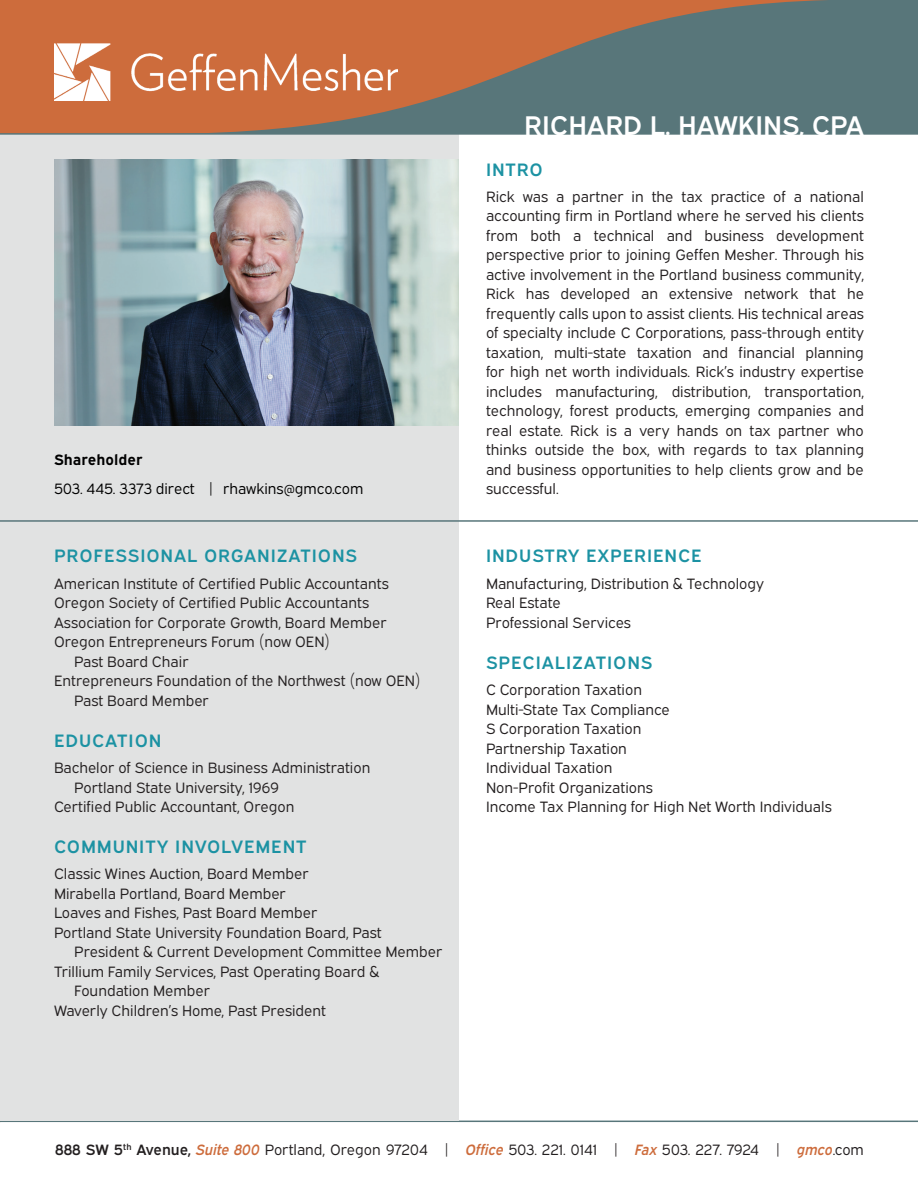
<style>
.page{position:relative;width:918px;height:1188px;background:#fff}
.page>*{position:absolute;margin:0;border:0;box-sizing:border-box;transform-origin:0 0}
.t1{font:27px "Expressway Sb";color:#fff}
.t2{font:18px "Expressway Sb";letter-spacing:.05em;color:#1c92a3}
.t3{font:15px/19.5px "Expressway Bk";color:#231f20}
.t4{font:15px "Expressway Bk";color:#000}
.t5{font:700 15px "Expressway Rg";color:#000}
.s1{font-family:"Expressway Sb"}
.s2{font-family:"Expressway Sb";font-style:italic;color:#cd6c3c}
</style>
<div class="page">
<div style="left:0;top:0;width:918px;height:134px;background:#58767a"></div>
<svg style="left:0;top:0;width:826px;height:133px;fill:#cd6c3c"></svg>
<img style="left:54px;top:44px;width:343px;height:56px">
<hr style="left:0;top:1121px;width:918px;height:1px;background:#58767a">
<div style="left:0;top:134px;width:459px;height:987px;background:#e1e2e2"></div>
<hr style="left:0;top:520px;width:918px;height:2px;background:#58767a">
<hr style="left:0;top:133px;width:918px;height:2px;background:#58767a">
<img style="left:54px;top:160px;width:405px;height:266px">
<p class="t5" style="left:54px;top:448px;width:90px">Shareholder</p>
<p class="t4" style="left:54px;top:477px;width:311px">503. 445. 3373 direct | rhawkins@gmco.com</p>
<p class="t2" style="left:54px;top:542px;width:305px">PROFESSIONAL ORGANIZATIONS</p>
<p class="t3" style="left:54px;top:572px;width:336px">American Institute of Certified Public Accountants</p>
<p class="t3" style="left:54px;top:592px;width:317px">Oregon Society of Certified Public Accountants</p>
<p class="t3" style="left:54px;top:611px;width:334px">Association for Corporate Growth, Board Member</p>
<p class="t3" style="left:54px;top:631px;width:278px">Oregon Entrepreneurs Forum (now OEN)</p>
<p class="t3" style="left:74px;top:650px;width:116px">Past Board Chair</p>
<p class="t3" style="left:54px;top:670px;width:368px">Entrepreneurs Foundation of the Northwest (now OEN)</p>
<p class="t3" style="left:74px;top:689px;width:136px">Past Board Member</p>
<p class="t2" style="left:54px;top:726px;width:109px">EDUCATION</p>
<p class="t3" style="left:54px;top:756px;width:318px">Bachelor of Science in Business Administration</p>
<p class="t3" style="left:74px;top:776px;width:206px">Portland State University, 1969</p>
<p class="t3" style="left:54px;top:795px;width:242px">Certified Public Accountant, Oregon</p>
<p class="t2" style="left:54px;top:833px;width:254px">COMMUNITY INVOLVEMENT</p>
<p class="t3" style="left:54px;top:863px;width:256px">Classic Wines Auction, Board Member</p>
<p class="t3" style="left:54px;top:882px;width:234px">Mirabella Portland, Board Member</p>
<p class="t3" style="left:54px;top:902px;width:265px">Loaves and Fishes, Past Board Member</p>
<p class="t3" style="left:54px;top:921px;width:329px">Portland State University Foundation Board, Past</p>
<p class="t3" style="left:74px;top:941px;width:370px">President &amp; Current Development Committee Member</p>
<p class="t3" style="left:54px;top:960px;width:327px">Trillium Family Services, Past Operating Board &amp;</p>
<p class="t3" style="left:74px;top:980px;width:137px">Foundation Member</p>
<p class="t3" style="left:54px;top:999px;width:274px">Waverly Children’s Home, Past President</p>
<h1 class="t1" style="left:524px;top:105px;width:341px">RICHARD L. HAWKINS, CPA</h1>
<p class="t2" style="left:486px;top:155px;width:58px">INTRO</p>
<p class="t3" style="left:486px;top:185px;width:380px;text-align:justify">Rick was a partner in the tax practice of a national accounting firm in Portland where he served his clients from both a technical and business development perspective prior to joining Geffen Mesher. Through his active involvement in the Portland business community, Rick has developed an extensive network that he frequently calls upon to assist clients. His technical areas of specialty include C Corporations, pass-through entity taxation, multi-state taxation and financial planning for high net worth individuals. Rick’s industry expertise includes manufacturing, distribution, transportation, technology, forest products, emerging companies and real estate. Rick is a very hands on tax partner who thinks outside the box, with regards to tax planning and business opportunities to help clients grow and be successful.</p>
<p class="t2" style="left:486px;top:542px;width:217px">INDUSTRY EXPERIENCE</p>
<p class="t3" style="left:486px;top:572px;width:280px">Manufacturing, Distribution &amp; Technology<br>Real Estate<br>Professional Services</p>
<p class="t2" style="left:486px;top:648px;width:168px">SPECIALIZATIONS</p>
<p class="t3" style="left:486px;top:678px;width:347px">C Corporation Taxation<br>Multi-State Tax Compliance<br>S Corporation Taxation<br>Partnership Taxation<br>Individual Taxation<br>Non-Profit Organizations<br>Income Tax Planning for High Net Worth Individuals</p>
<p class="t3" style="left:55px;top:1138px;width:810px"><span class="s1">888 SW 5</span><sup>th</sup> <span class="s1">Avenue,</span> <span class="s2">Suite 800</span> Portland, Oregon 97204 | <span class="s2">Office</span> 503. 221. 0141 | <span class="s2">Fax</span> 503. 227. 7924 | <span class="s2">gmco</span>.com</p>
</div>
